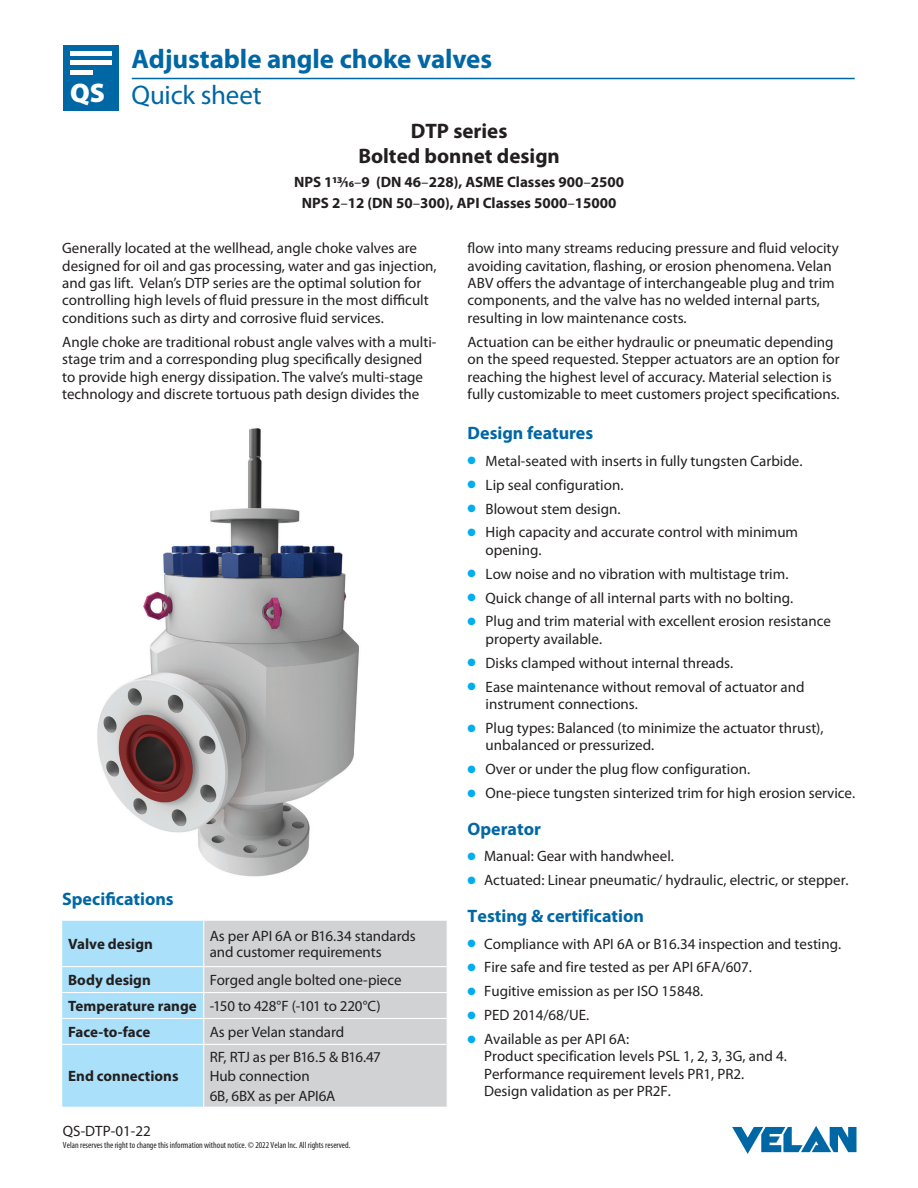
<style>
.page{position:relative;width:918px;height:1188px;background:#fff}
.page>*{position:absolute;margin:0;border:0;box-sizing:border-box;transform-origin:0 0}
.t1{font:700 27px/36px "Myriad Pro";letter-spacing:-.005em;color:#0067a5}
.t2{font:700 21px/25.2px "Myriad Pro";color:#231f20;text-align:center}
.t3{font:700 18px "Myriad Pro";color:#0067a5}
.t4{font:15px/17.4px "Myriad Pro";color:#231f20}
.t5{font:700 15px/21px "Myriad Pro";color:#231f20;text-align:center}
.t6{font:condensed 9px "Myriad Pro";color:#231f20}
.s1{font-weight:900;color:#fff}
.s2{font-weight:400}
.s3{font-family:"Univers LT Std";font-weight:400;font-stretch:condensed}
.s4{font-weight:700}
.s5{color:#00aeef}
</style>
<div class="page">
<img style="left:97px;top:427px;width:262px;height:450px">
<hr style="left:132px;top:78px;width:723px;height:1px;background:#0067a5">
<div style="left:63px;top:45px;width:56px;height:65px;background:#0067a5"></div>
<hr style="left:70px;top:51px;width:42px;height:4px;background:#fff">
<hr style="left:70px;top:61px;width:42px;height:4px;background:#fff">
<div style="left:70px;top:70px;width:23px;height:5px;background:#fff"></div>
<svg style="left:732px;top:1126px;width:125px;height:28px"></svg>
<div style="left:204px;top:921px;width:243px;height:186px;background:#d1d2d4"></div>
<hr style="left:204px;top:966px;width:244px;height:1px;background:#fff">
<hr style="left:204px;top:992px;width:244px;height:1px;background:#fff">
<hr style="left:204px;top:1018px;width:244px;height:1px;background:#fff">
<div style="left:62px;top:920px;width:142px;height:187px;background:#aae0f9"></div>
<hr style="left:62px;top:1044px;width:142px;height:1px;background:#fff">
<hr style="left:204px;top:1044px;width:244px;height:1px;background:#fff">
<hr style="left:203px;top:1045px;width:1px;height:62px;background:#fff">
<h1 class="t1" style="left:70px;top:40px;width:424px;text-indent:61px">Adjustable angle choke valves<br><span class="s1">QS</span> <span class="s2">Quick sheet</span></h1>
<h2 class="t2" style="left:358px;top:117px;width:203px">DTP series<br>Bolted bonnet design</h2>
<p class="t5" style="left:294px;top:171px;width:332px">NPS 113/16<span class="s3">−</span>9 (DN 46<span class="s3">−</span>228), ASME Classes 900<span class="s3">−</span>2500<br>NPS 2<span class="s3">−</span>12 (DN 50<span class="s3">−</span>300), API Classes 5000<span class="s3">−</span>15000</p>
<p class="t4" style="left:62px;top:239px;width:376px">Generally located at the wellhead, angle choke valves are designed for oil and gas processing, water and gas injection, and gas lift. Velan’s DTP series are the optimal solution for controlling high levels of fluid pressure in the most difficult conditions such as dirty and corrosive fluid services.</p>
<p class="t4" style="left:62px;top:333px;width:376px">Angle choke are traditional robust angle valves with a multi&shy;stage trim and a corresponding plug specifically designed to provide high energy dissipation. The valve’s multi-stage technology and discrete tortuous path design divides the</p>
<p class="t3" style="left:62px;top:887px;width:113px">Specifications</p>
<p class="t5" style="left:68px;top:933px;width:86px">Valve design</p>
<p class="t4" style="left:210px;top:927px;width:208px;line-height:16.5px">As per API 6A or B16.34 standards and customer requirements</p>
<p class="t5" style="left:68px;top:969px;width:84px">Body design</p>
<p class="t4" style="left:68px;top:967px;width:335px;line-height:26px;text-indent:141px">Forged angle bolted one-piece<br><span class="s4">Temperature range</span> -150 to 428°F (-101 to 220°C)<br><span class="s4">Face-to-face</span></p>
<p class="t4" style="left:210px;top:1023px;width:136px">As per Velan standard</p>
<p class="t5" style="left:68px;top:1065px;width:112px">End connections</p>
<p class="t4" style="left:210px;top:1047px;width:173px;line-height:19.5px">RF, RTJ as per B16.5 &amp; B16.47<br>Hub connection<br>6B, 6BX as per API6A</p>
<p class="t4" style="left:63px;top:1122px;width:89px">QS-DTP-01-22</p>
<p class="t6" style="left:63px;top:1140px;width:289px">Velan reserves the right to change this information without notice. © 2022 Velan Inc. All rights reserved.</p>
<p class="t4" style="left:468px;top:239px;width:373px">flow into many streams reducing pressure and fluid velocity avoiding cavitation, flashing, or erosion phenomena. Velan ABV offers the advantage of interchangeable plug and trim components, and the valve has no welded internal parts, resulting in low maintenance costs.</p>
<p class="t4" style="left:468px;top:333px;width:374px">Actuation can be either hydraulic or pneumatic depending on the speed requested. Stepper actuators are an option for reaching the highest level of accuracy. Material selection is fully customizable to meet customers project specifications.</p>
<p class="t3" style="left:468px;top:422px;width:127px">Design features</p>
<p class="t4" style="left:468px;top:452px;width:336px"><span class="s5">●</span> Metal-seated with inserts in fully tungsten Carbide.</p>
<p class="t4" style="left:468px;top:476px;width:157px"><span class="s5">●</span> Lip seal configuration.</p>
<p class="t4" style="left:468px;top:500px;width:154px"><span class="s5">●</span> Blowout stem design.</p>
<p class="t4" style="left:486px;top:523px;width:314px;text-indent:-18px"><span class="s5">●</span> High capacity and accurate control with minimum opening.</p>
<p class="t4" style="left:468px;top:565px;width:322px"><span class="s5">●</span> Low noise and no vibration with multistage trim.</p>
<p class="t4" style="left:468px;top:589px;width:327px"><span class="s5">●</span> Quick change of all internal parts with no bolting.</p>
<p class="t4" style="left:486px;top:612px;width:347px;text-indent:-18px"><span class="s5">●</span> Plug and trim material with excellent erosion resistance property available.</p>
<p class="t4" style="left:468px;top:654px;width:267px"><span class="s5">●</span> Disks clamped without internal threads.</p>
<p class="t4" style="left:486px;top:678px;width:320px;text-indent:-18px"><span class="s5">●</span> Ease maintenance without removal of actuator and instrument connections.</p>
<p class="t4" style="left:486px;top:719px;width:340px;text-indent:-18px"><span class="s5">●</span> Plug types: Balanced (to minimize the actuator thrust), unbalanced or pressurized.</p>
<p class="t4" style="left:468px;top:760px;width:284px"><span class="s5">●</span> Over or under the plug flow configuration.</p>
<p class="t4" style="left:468px;top:784px;width:389px"><span class="s5">●</span> One-piece tungsten sinterized trim for high erosion service.</p>
<p class="t3" style="left:468px;top:817px;width:75px">Operator</p>
<p class="t4" style="left:468px;top:847px;width:208px"><span class="s5">●</span> Manual: Gear with handwheel.</p>
<p class="t4" style="left:468px;top:871px;width:383px"><span class="s5">●</span> Actuated: Linear pneumatic/ hydraulic, electric, or stepper.</p>
<p class="t3" style="left:468px;top:904px;width:178px">Testing &amp; certification</p>
<p class="t4" style="left:468px;top:935px;width:375px"><span class="s5">●</span> Compliance with API 6A or B16.34 inspection and testing.</p>
<p class="t4" style="left:468px;top:958px;width:286px"><span class="s5">●</span> Fire safe and fire tested as per API 6FA/607.</p>
<p class="t4" style="left:468px;top:982px;width:237px"><span class="s5">●</span> Fugitive emission as per ISO 15848.</p>
<p class="t4" style="left:468px;top:1006px;width:123px"><span class="s5">●</span> PED 2014/68/UE.</p>
<p class="t4" style="left:484px;top:1030px;width:304px;text-indent:-16px"><span class="s5">●</span> Available as per API 6A:<br>Product specification levels PSL 1, 2, 3, 3G, and 4.<br>Performance requirement levels PR1, PR2.<br>Design validation as per PR2F.</p>
</div>
